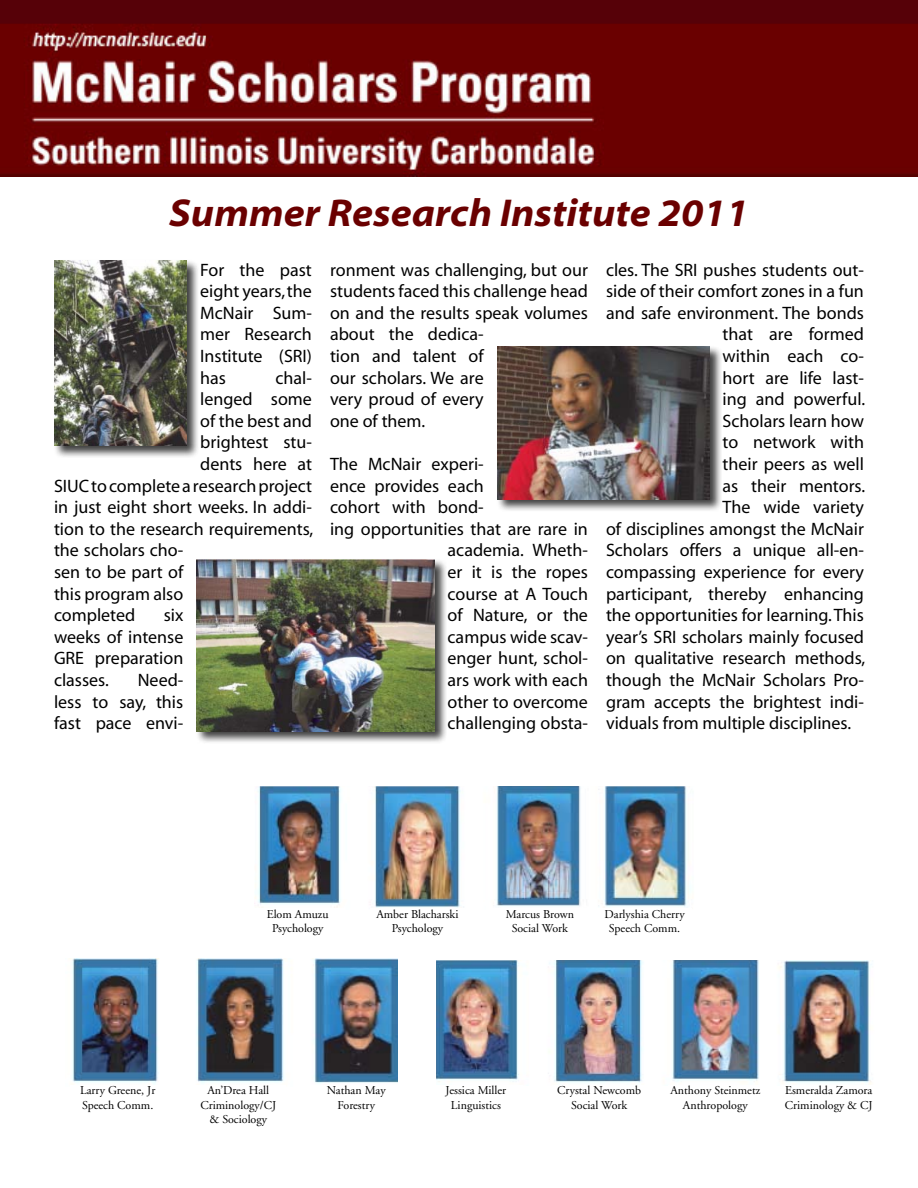
<style>
.page{position:relative;width:918px;height:1188px;background:#fff}
.page>*{position:absolute;margin:0;border:0;box-sizing:border-box;transform-origin:0 0}
.t1{font:39px "Myriad MM It 700 700";color:#6a0000}
.t2{font:18px/21.6px "Myriad MM 400 600";color:#000;text-align:justify}
.t3{font:12px/14.4px "Adobe Garamond";color:#000;text-align:center}
</style>
<div class="page">
<img style="left:0;top:0;width:918px;height:176px">
<div style="left:53px;top:260px;width:147px;height:198px;background:#000;opacity:.75"></div>
<img style="left:54px;top:261px;width:133px;height:185px">
<div style="left:496px;top:345px;width:226px;height:167px;background:#000;opacity:.75"></div>
<img style="left:497px;top:346px;width:212px;height:153px">
<div style="left:196px;top:559px;width:251px;height:185px;background:#000;opacity:.75"></div>
<img style="left:197px;top:560px;width:237px;height:172px">
<img style="left:257px;top:787px;width:432px;height:121px">
<img style="left:436px;top:960px;width:436px;height:125px">
<img style="left:72px;top:959px;width:326px;height:125px">
<h1 class="t1" style="left:169px;top:194px;width:581px">Summer Research Institute 2011</h1>
<p class="t2" style="left:200px;top:260px;width:113px">For the past eight years, the McNair Sum&shy;mer Research Institute (SRI) has</p>
<p class="t2" style="left:330px;top:260px;width:259px;text-align:left">ronment was challenging, but our students faced this challenge head on and the results speak volumes about the dedica-<br>tion and talent of<br>our scholars. We are<br>very proud of every<br>one of them.</p>
<p class="t2" style="left:330px;top:454px;width:155px">The McNair experi-</p>
<p class="t2" style="left:330px;top:476px;width:155px">ence provides each</p>
<p class="t2" style="left:330px;top:497px;width:155px">cohort with bond-</p>
<p class="t2" style="left:330px;top:519px;width:259px">ing opportunities that are rare in</p>
<p class="t2" style="left:448px;top:540px;width:142px">academia. Wheth-</p>
<p class="t2" style="left:448px;top:562px;width:142px">er it is the ropes</p>
<p class="t2" style="left:448px;top:584px;width:142px">course at A Touch</p>
<p class="t2" style="left:448px;top:605px;width:142px">of Nature, or the</p>
<p class="t2" style="left:448px;top:627px;width:142px">campus wide scav-</p>
<p class="t2" style="left:448px;top:648px;width:142px">enger hunt, schol-</p>
<p class="t2" style="left:448px;top:670px;width:142px">ars work with each</p>
<p class="t2" style="left:448px;top:692px;width:142px">other to overcome</p>
<p class="t2" style="left:448px;top:713px;width:142px">challenging obsta-</p>
<p class="t2" style="left:606px;top:260px;width:259px">cles. The SRI pushes students out-</p>
<p class="t2" style="left:606px;top:281px;width:259px">side of their comfort zones in a fun</p>
<p class="t2" style="left:606px;top:303px;width:259px">and safe environment. The bonds</p>
<p class="t2" style="left:723px;top:324px;width:143px">that are formed</p>
<p class="t2" style="left:723px;top:346px;width:143px">within each co-</p>
<p class="t2" style="left:723px;top:368px;width:143px">hort are life last-</p>
<p class="t2" style="left:723px;top:389px;width:144px">ing and powerful.</p>
<p class="t2" style="left:723px;top:411px;width:143px">Scholars learn how</p>
<p class="t2" style="left:723px;top:432px;width:143px">to network with</p>
<p class="t2" style="left:723px;top:454px;width:143px">their peers as well</p>
<p class="t2" style="left:723px;top:476px;width:144px">as their mentors.</p>
<p class="t2" style="left:723px;top:497px;width:143px">The wide variety</p>
<p class="t2" style="left:606px;top:519px;width:259px">of disciplines amongst the McNair</p>
<p class="t2" style="left:606px;top:540px;width:259px">Scholars offers a unique all-en-</p>
<p class="t2" style="left:606px;top:562px;width:259px">compassing experience for every</p>
<p class="t2" style="left:606px;top:584px;width:259px">participant, thereby enhancing</p>
<p class="t2" style="left:606px;top:605px;width:259px">the opportunities for learning. This</p>
<p class="t2" style="left:606px;top:627px;width:259px">year’s SRI scholars mainly focused</p>
<p class="t2" style="left:606px;top:648px;width:261px">on qualitative research methods,</p>
<p class="t2" style="left:606px;top:670px;width:259px">though the McNair Scholars Pro-</p>
<p class="t2" style="left:606px;top:692px;width:259px">gram accepts the brightest indi-</p>
<p class="t2" style="left:606px;top:713px;width:247px">viduals from multiple disciplines.</p>
<p class="t2" style="left:276px;top:368px;width:38px">chal-</p>
<p class="t2" style="left:200px;top:389px;width:113px">lenged some</p>
<p class="t2" style="left:200px;top:411px;width:113px">of the best and</p>
<p class="t2" style="left:200px;top:432px;width:113px">brightest stu-</p>
<p class="t2" style="left:200px;top:454px;width:113px">dents here at</p>
<p class="t2" style="left:54px;top:476px;width:259px">SIUC to complete a research project</p>
<p class="t2" style="left:54px;top:497px;width:259px">in just eight short weeks. In addi-</p>
<p class="t2" style="left:54px;top:519px;width:261px">tion to the research requirements,</p>
<p class="t2" style="left:54px;top:540px;width:131px">the scholars cho-</p>
<p class="t2" style="left:54px;top:562px;width:131px">sen to be part of</p>
<p class="t2" style="left:54px;top:584px;width:131px">this program also</p>
<p class="t2" style="left:54px;top:605px;width:83px">completed</p>
<p class="t2" style="left:54px;top:605px;width:131px;text-indent:110px">six weeks of intense GRE preparation classes.</p>
<p class="t2" style="left:54px;top:670px;width:131px;text-indent:84px">Need&shy;less to say, this fast pace envi-</p>
<p class="t3" style="left:267px;top:907px;width:63px">Elom Amuzu<br>Psychology</p>
<p class="t3" style="left:376px;top:907px;width:84px">Amber Blacharski<br>Psychology</p>
<p class="t3" style="left:605px;top:907px;width:82px">Darlyshia Cherry<br>Speech Comm.</p>
<p class="t3" style="left:506px;top:907px;width:70px">Marcus Brown<br>Social Work</p>
<p class="t3" style="left:80px;top:1084px;width:77px;text-align:left">Larry Greene, Jr<br>Speech Comm.</p>
<p class="t3" style="left:200px;top:1084px;width:77px">An’Drea Hall<br>Criminology/CJ &amp; Sociology</p>
<p class="t3" style="left:327px;top:1084px;width:60px">Nathan May<br>Forestry</p>
<p class="t3" style="left:446px;top:1084px;width:62px">Jessica Miller<br>Linguistics</p>
<p class="t3" style="left:557px;top:1084px;width:85px">Crystal Newcomb<br>Social Work</p>
<p class="t3" style="left:670px;top:1084px;width:91px">Anthony Steinmetz<br>Anthropology</p>
<p class="t3" style="left:785px;top:1084px;width:89px;text-align:left">Esmeralda Zamora<br>Criminology &amp; CJ</p>
</div>
